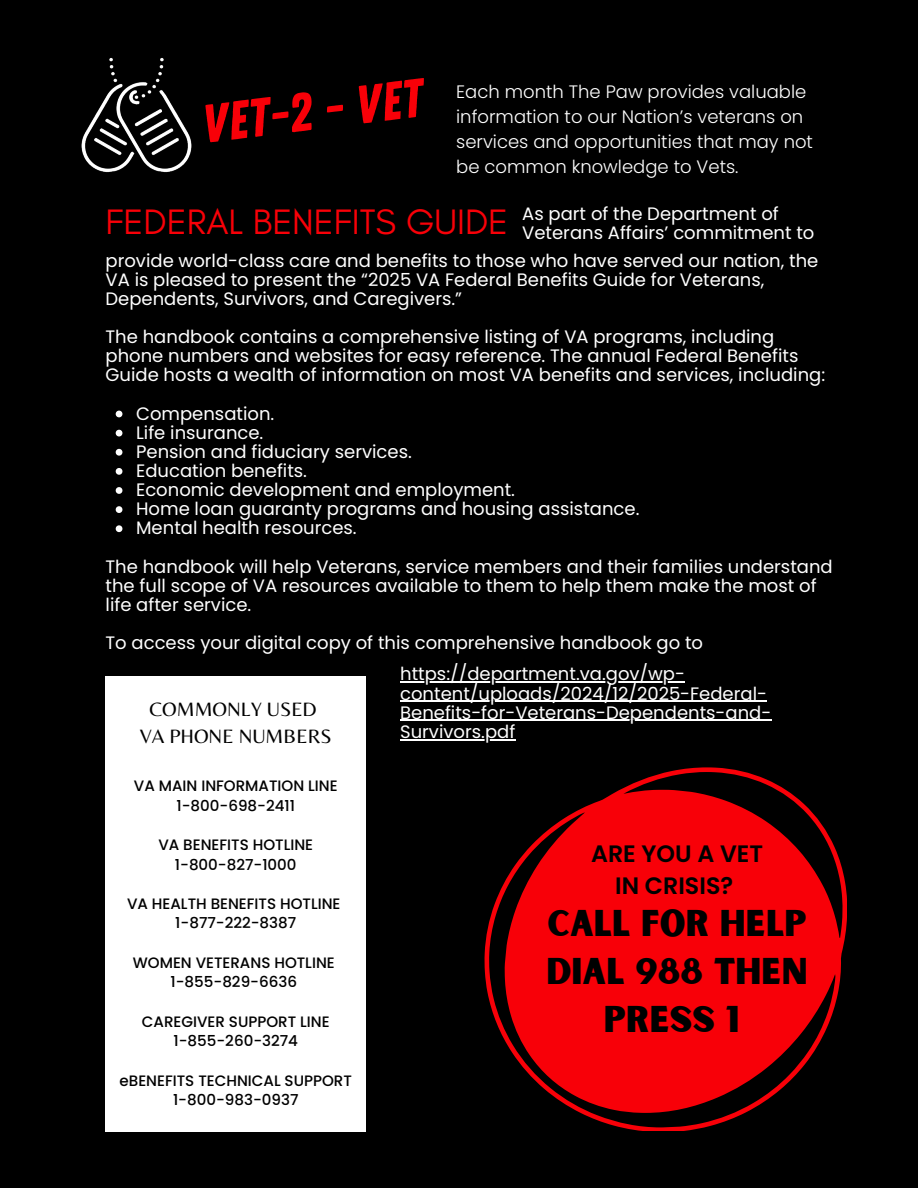
<style>
.page{position:relative;width:918px;height:1188px;background:#000}
.page>*{position:absolute;margin:0;border:0;box-sizing:border-box;transform-origin:0 0}
.t1{font:54px "Zing Rust Base";color:#f80008}
.t2{font:36px "Glacial Indifference";color:#f80008}
.t3{font:35.55px/48.2px "Sunborn Sans One";color:#000;text-align:center}
.t4{font:600 23.7px/31.7px "Poppins";color:#000;text-align:center}
.t5{font:20.1px/27px "Belleza";color:#000;text-align:center}
.t6{font:18px/19.2px "Poppins";color:#fff}
.t7{font:300 18px/24.8px "Poppins";color:#fff}
.t8{font:500 15.15px/19.6px "Poppins";color:#000;text-align:center}
</style>
<div class="page">
<img style="left:81px;top:58px;width:111px;height:115px">
<div style="left:106px;top:676px;width:260px;height:456px;background:#fff"></div>
<hr style="left:400px;top:682px;width:285px;height:1px;background:#fff">
<hr style="left:400px;top:701px;width:367px;height:1px;background:#fff">
<hr style="left:400px;top:720px;width:371px;height:1px;background:#fff">
<hr style="left:400px;top:739px;width:115px;height:1px;background:#fff">
<svg style="left:116px;top:411px;width:6px;height:6px"></svg>
<svg style="left:116px;top:430px;width:6px;height:6px"></svg>
<svg style="left:116px;top:449px;width:6px;height:7px"></svg>
<svg style="left:116px;top:468px;width:6px;height:7px"></svg>
<svg style="left:116px;top:487px;width:6px;height:7px"></svg>
<svg style="left:116px;top:506px;width:6px;height:7px"></svg>
<svg style="left:116px;top:525px;width:6px;height:7px"></svg>
<svg style="left:485px;top:767px;width:362px;height:364px;fill:#f80008"></svg>
<p class="t1" style="left:198px;top:93px;width:223px;rotate:-7deg">Vet-2 - Vet</p>
<h1 class="t7" style="left:456px;top:80px;width:358px">Each month The Paw provides valuable information to our Nation’s veterans on services and opportunities that may not be common knowledge to Vets.</h1>
<p class="t2" style="left:106px;top:200px;width:404px">FEDERAL BENEFITS GUIDE</p>
<p class="t6" style="left:522px;top:204px;width:294px">As part of the Department of<br>Veterans Affairs’ commitment to</p>
<h4 class="t6" style="left:106px;top:251px;width:714px">provide world-class care and benefits to those who have served our nation, the<br>VA is pleased to present the “2025 VA Federal Benefits Guide for Veterans,<br>Dependents, Survivors, and Caregivers.”</h4>
<h4 class="t6" style="left:106px;top:327px;width:721px">The handbook contains a comprehensive listing of VA programs, including phone numbers and websites for easy reference. The annual Federal Benefits<br>Guide hosts a wealth of information on most VA benefits and services, including:</h4>
<h3 class="t6" style="left:136px;top:404px;width:140px">Compensation.</h3>
<h5 class="t6" style="left:136px;top:423px;width:129px">Life insurance.</h5>
<h5 class="t6" style="left:136px;top:442px;width:277px">Pension and fiduciary services.</h5>
<h5 class="t6" style="left:136px;top:461px;width:172px">Education benefits.</h5>
<h5 class="t6" style="left:136px;top:480px;width:380px">Economic development and employment.</h5>
<h5 class="t6" style="left:136px;top:499px;width:505px">Home loan guaranty programs and housing assistance.</h5>
<p class="t6" style="left:136px;top:518px;width:222px">Mental health resources.</p>
<h2 class="t6" style="left:106px;top:557px;width:729px">The handbook will help Veterans, service members and their families understand the full scope of VA resources available to them to help them make the most of life after service.</h2>
<p class="t6" style="left:106px;top:633px;width:599px">To access your digital copy of this comprehensive handbook go to</p>
<h4 class="t5" style="left:140px;top:695px;width:193px">COMMONLY USED<br>VA PHONE NUMBERS</h4>
<h2 class="t8" style="left:134px;top:776px;width:205px">VA MAIN INFORMATION LINE<br>1-800-698-2411</h2>
<h4 class="t8" style="left:158px;top:835px;width:156px">VA BENEFITS HOTLINE<br>1-800-827-1000</h4>
<h4 class="t8" style="left:127px;top:894px;width:215px">VA HEALTH BENEFITS HOTLINE<br>1-877-222-8387</h4>
<h4 class="t8" style="left:133px;top:953px;width:203px">WOMEN VETERANS HOTLINE<br>1-855-829-6636</h4>
<p class="t8" style="left:142px;top:1011px;width:189px">CAREGIVER SUPPORT LINE<br>1-855-260-3274</p>
<p class="t8" style="left:120px;top:1070px;width:234px">eBENEFITS TECHNICAL SUPPORT<br>1-800-983-0937</p>
<p class="t6" style="left:400px;top:665px;width:286px">https://department.va.gov/wp-</p>
<p class="t6" style="left:400px;top:684px;width:368px">content/uploads/2024/12/2025-Federal-</p>
<p class="t6" style="left:400px;top:703px;width:373px">Benefits-for-Veterans-Dependents-and-</p>
<h4 class="t6" style="left:400px;top:722px;width:117px">Survivors.pdf</h4>
<p class="t4" style="left:591px;top:838px;width:174px">ARE YOU A VET<br>IN CRISIS?</p>
<p class="t3" style="left:546px;top:901px;width:263px">CALL FOR HELP<br>DIAL 988 THEN<br>PRESS 1</p>
</div>
